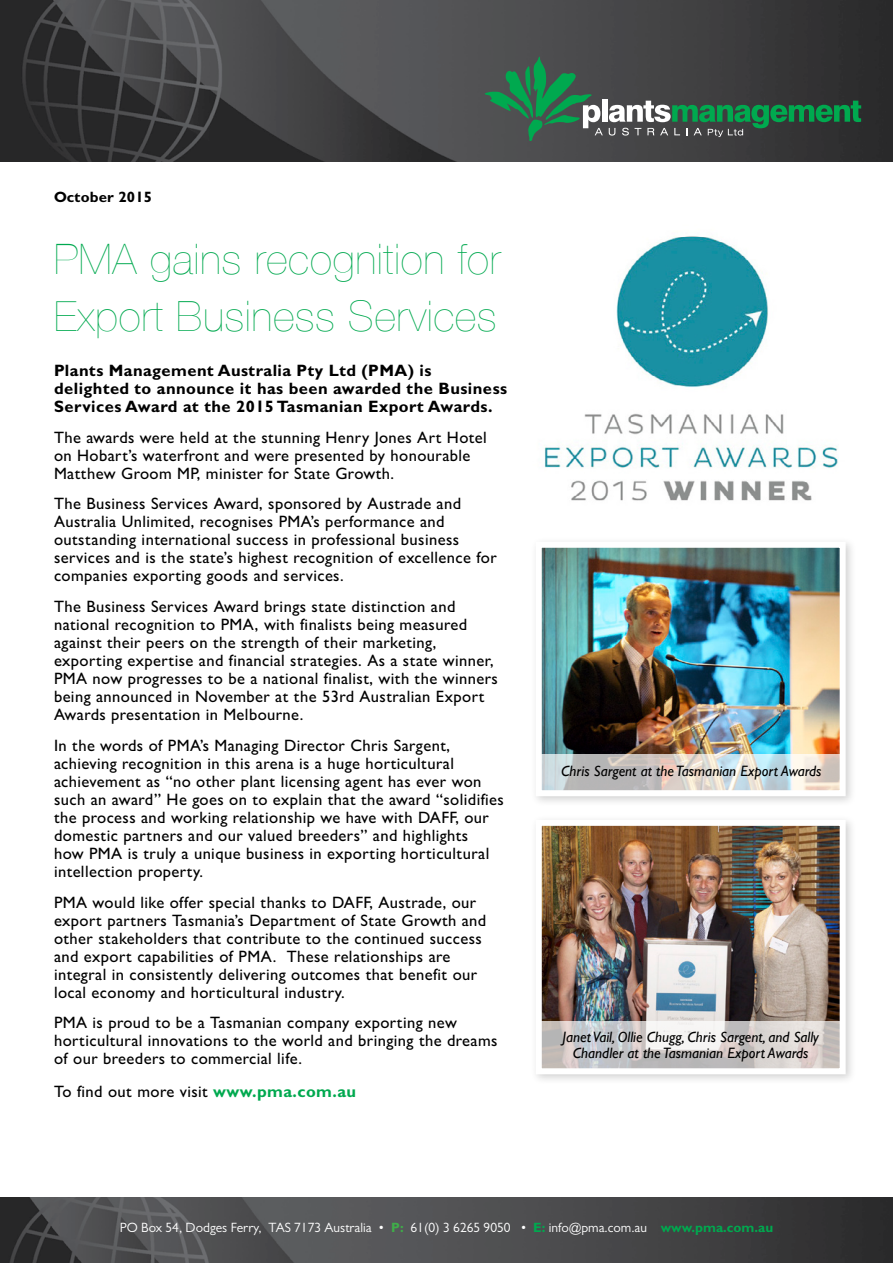
<style>
.page{position:relative;width:893px;height:1263px;background:#fff}
.page>*{position:absolute;margin:0;border:0;box-sizing:border-box;transform-origin:0 0}
.t1{font:200 42px/57px "Helvetica Neue";letter-spacing:.02em;color:#00a94f}
.t2{font:500 16.5px/18px "Gill Sans MT Pro";letter-spacing:.025em;color:#000}
.t3{font:700 16.5px/18px "Gill Sans MT Pro";letter-spacing:.025em;color:#000}
.t4{font:italic 15px/16.5px "Gill Sans";color:#000;text-align:center}
.t5{font:700 15px "Gill Sans MT Pro";letter-spacing:.01em;color:#000}
.t6{font:13.5px "Gill Sans MT Pro";color:#fff}
.s1{font-weight:700;color:#00a94f}
.s2{font-weight:700;color:#3fad49}
</style>
<div class="page">
<img style="left:0;top:1197px;width:893px;height:66px">
<img style="left:0;top:0;width:893px;height:161px">
<div style="left:602px;top:99px;width:5px;height:23px;background:#fff"></div>
<svg style="left:609px;top:101px;width:252px;height:36px;background:#406954"></svg>
<svg style="left:484px;top:55px;width:119px;height:86px;background:#3f6954"></svg>
<div style="left:531px;top:814px;width:326px;height:271px;background:#000;opacity:.18"></div>
<img style="left:533px;top:817px;width:316px;height:260px">
<div style="left:531px;top:536px;width:326px;height:271px;background:#000;opacity:.18"></div>
<img style="left:533px;top:539px;width:316px;height:260px">
<img style="left:544px;top:236px;width:295px;height:265px">
<svg style="left:539px;top:754px;width:303px;height:39px;background:#d5d5d3"></svg>
<svg style="left:539px;top:1021px;width:303px;height:49px"></svg>
<p class="t5" style="left:54px;top:188px;width:100px">October 2015</p>
<h1 class="t1" style="left:54px;top:229px;width:448px">PMA gains recognition for<br>Export Business Services</h1>
<p class="t3" style="left:54px;top:361px;width:455px">Plants Management Australia Pty Ltd (PMA) is delighted to announce it has been awarded the Business<br>Services Award at the 2015 Tasmanian Export Awards.</p>
<p class="t2" style="left:54px;top:428px;width:434px">The awards were held at the stunning Henry Jones Art Hotel on Hobart’s waterfront and were presented by honourable<br>Matthew Groom MP, minister for State Growth.</p>
<p class="t2" style="left:54px;top:495px;width:444px">The Business Services Award, sponsored by Austrade and Australia Unlimited, recognises PMA’s performance and outstanding international success in professional business services and is the state’s highest recognition of excellence for companies exporting goods and services.</p>
<p class="t2" style="left:54px;top:597px;width:445px">The Business Services Award brings state distinction and national recognition to PMA, with finalists being measured against their peers on the strength of their marketing, exporting expertise and financial strategies. As a state winner, PMA now progresses to be a national finalist, with the winners being announced in November at the 53rd Australian Export Awards presentation in Melbourne.</p>
<p class="t2" style="left:54px;top:736px;width:451px">In the words of PMA’s Managing Director Chris Sargent, achieving recognition in this arena is a huge horticultural achievement as “no other plant licensing agent has ever won such an award” He goes on to explain that the award “solidifies the process and working relationship we have with DAFF, our domestic partners and our valued breeders” and highlights<br>how PMA is truly a unique business in exporting horticultural intellection property.</p>
<p class="t2" style="left:54px;top:893px;width:434px">PMA would like offer special thanks to DAFF, Austrade, our export partners Tasmania’s Department of State Growth and other stakeholders that contribute to the continued success and export capabilities of PMA. These relationships are integral in consistently delivering outcomes that benefit our local economy and horticultural industry.</p>
<p class="t2" style="left:54px;top:1014px;width:445px">PMA is proud to be a Tasmanian company exporting new horticultural innovations to the world and bringing the dreams of our breeders to commercial life.</p>
<p class="t2" style="left:54px;top:1082px;width:304px">To find out more visit <span class="s1">www.pma.com.au</span></p>
<p class="t4" style="left:561px;top:762px;width:262px">Chris Sargent at the Tasmanian Export Awards</p>
<p class="t4" style="left:563px;top:1028px;width:258px">Janet Vail, Ollie Chugg, Chris Sargent, and Sally<br>Chandler at the Tasmanian Export Awards</p>
<p class="t6" style="left:120px;top:1219px;width:655px">PO Box 54, Dodges Ferry, TAS 7173 Australia • <span class="s2">P:</span> 61(0) 3 6265 9050 • <span class="s1">E:</span> info@pma.com.au <span class="s1">www.pma.com.au</span></p>
</div>
